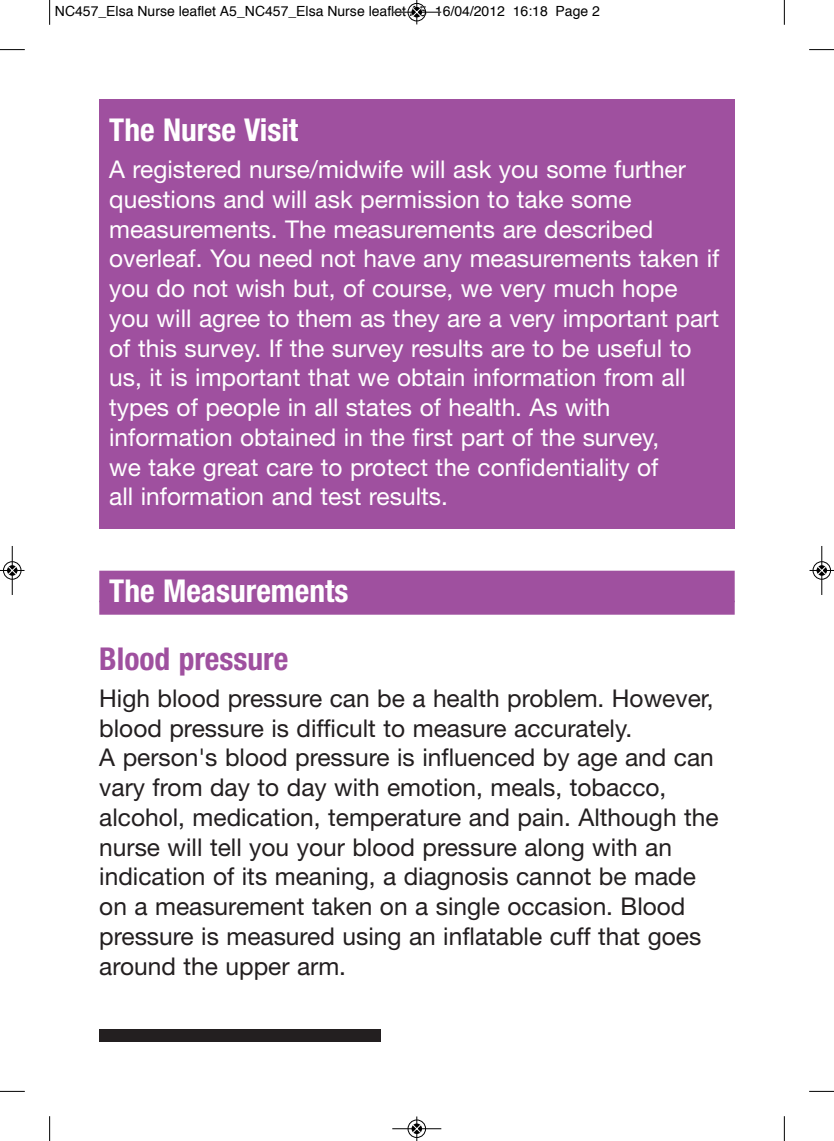
<style>
.page{position:relative;width:834px;height:1141px;background:#fff}
.page>*{position:absolute;margin:0;border:0;box-sizing:border-box;transform-origin:0 0}
.t1{font:700 condensed 31.5px "Helvetica Neue";color:#fff}
.t2{font:700 condensed 31.5px "Helvetica Neue";color:#9f509f}
.t3{font:24.5px/29.8px "Helvetica Neue";color:#fff}
.t4{font:24.5px/29.8px "Helvetica Neue";color:#231f20}
.t5{font:14px "Helvetica";color:#000}
</style>
<div class="page">
<div style="left:99px;top:99px;width:635px;height:430px;background:#9f509f"></div>
<div style="left:99px;top:571px;width:635px;height:31px;background:#9f509f"></div>
<div style="left:99px;top:601px;width:635px;height:14px;background:#9f509f"></div>
<div style="left:99px;top:1030px;width:282px;height:12px;background:#231f20"></div>
<svg style="left:49px;top:0;width:1px;height:25px"></svg>
<svg style="left:0;top:49px;width:25px;height:1px"></svg>
<svg style="left:783px;top:0;width:1px;height:25px"></svg>
<svg style="left:809px;top:49px;width:24px;height:1px"></svg>
<svg style="left:49px;top:1116px;width:1px;height:25px"></svg>
<svg style="left:0;top:1091px;width:25px;height:1px"></svg>
<svg style="left:783px;top:1116px;width:1px;height:25px"></svg>
<svg style="left:809px;top:1091px;width:24px;height:1px"></svg>
<div style="left:407px;top:3px;width:19px;height:19px;border:1px solid #fff;border-radius:50%"></div>
<hr style="left:392px;top:12px;width:49px;height:1px;background:#000">
<div style="left:408px;top:3px;width:17px;height:18px;border:1px solid #000;border-radius:50%"></div>
<svg style="left:412px;top:0;width:9px;height:24px"></svg>
<div style="left:407px;top:1119px;width:19px;height:19px;border:1px solid #fff;border-radius:50%"></div>
<hr style="left:392px;top:1128px;width:49px;height:1px;background:#000">
<div style="left:408px;top:1120px;width:17px;height:18px;border:1px solid #000;border-radius:50%"></div>
<svg style="left:412px;top:1116px;width:9px;height:25px"></svg>
<div style="left:3px;top:561px;width:19px;height:19px;border:1px solid #fff;border-radius:50%"></div>
<hr style="left:12px;top:546px;width:1px;height:49px;background:#000">
<div style="left:3px;top:561px;width:18px;height:18px;border:1px solid #000;border-radius:50%"></div>
<svg style="left:0;top:566px;width:24px;height:9px"></svg>
<div style="left:812px;top:561px;width:19px;height:19px;border:1px solid #fff;border-radius:50%"></div>
<hr style="left:821px;top:546px;width:1px;height:49px;background:#000">
<div style="left:812px;top:561px;width:18px;height:18px;border:1px solid #000;border-radius:50%"></div>
<svg style="left:809px;top:566px;width:24px;height:9px"></svg>
<p class="t5" style="left:55px;top:5px;width:546px">NC457_Elsa Nurse leaflet A5_NC457_Elsa Nurse leaflet A5 16/04/2012 16:18 Page 2</p>
<p class="t1" style="left:109px;top:118px;width:190px">The Nurse Visit</p>
<p class="t3" style="left:109px;top:157px;width:611px">A registered nurse/midwife will ask you some further questions and will ask permission to take some measurements. The measurements are described overleaf. You need not have any measurements taken if you do not wish but, of course, we very much hope you will agree to them as they are a very important part of this survey. If the survey results are to be useful to us, it is important that we obtain information from all types of people in all states of health. As with information obtained in the first part of the survey,<br>we take great care to protect the confidentiality of<br>all information and test results.</p>
<p class="t1" style="left:109px;top:580px;width:241px">The Measurements</p>
<p class="t2" style="left:99px;top:647px;width:190px">Blood pressure</p>
<p class="t4" style="left:99px;top:686px;width:620px">High blood pressure can be a health problem. However, blood pressure is difficult to measure accurately.<br>A person's blood pressure is influenced by age and can vary from day to day with emotion, meals, tobacco, alcohol, medication, temperature and pain. Although the nurse will tell you your blood pressure along with an indication of its meaning, a diagnosis cannot be made on a measurement taken on a single occasion. Blood pressure is measured using an inflatable cuff that goes around the upper arm.</p>
</div>
